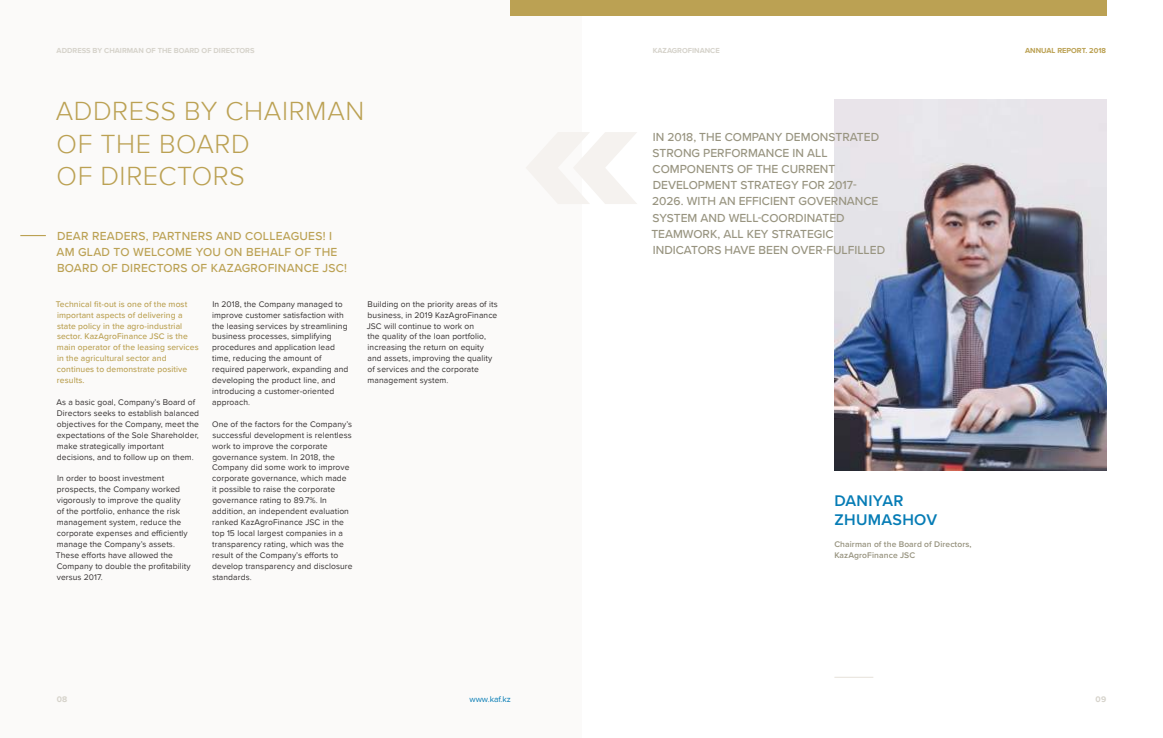
<style>
.page{position:relative;width:1163px;height:738px;background:#fff}
.page>*{position:absolute;margin:0;border:0;box-sizing:border-box;transform-origin:0 0}
.t1{font:300 27px/32.4px "Proxima Nova";letter-spacing:.02em;color:#bba153}
.t2{font:600 16px/19.2px "Proxima Nova";letter-spacing:.02em;color:#067cb5}
.t3{font:500 12px/16px "Proxima Nova";color:#989480}
.t4{font:500 12px/16px "Proxima Nova";letter-spacing:.02em;color:#bba153}
.t5{font:8.5px/10.9px "Proxima Nova";letter-spacing:.01em;color:#393535}
.t6{font:500 8.5px/10.9px "Proxima Nova";letter-spacing:.01em;color:#bba153}
.t7{font:600 8.5px/10.9px "Proxima Nova";letter-spacing:.01em;color:#989480}
.t8{font:8.5px "Proxima Nova";color:#067cb5}
.t9{font:700 8.5px "Proxima Nova";color:#d6d3cb}
.t10{font:700 7.5px "Proxima Nova";color:#d6d3cb}
.t11{font:700 7.5px "Proxima Nova";color:#bba153}
</style>
<div class="page">
<div style="left:0;top:0;width:581px;height:737px;background:#fbfaf9"></div>
<img style="left:834px;top:99px;width:271px;height:371px">
<svg style="left:581px;top:132px;width:56px;height:72px"></svg>
<hr style="left:834px;top:676px;width:39px;height:1px;background:#e9e5de">
<div style="left:510px;top:0;width:596px;height:16px;background:#bba153"></div>
<svg style="left:20px;top:235px;width:26px;height:1px"></svg>
<p class="t10" style="left:57px;top:45px;width:11px">ADDRESS</p>
<p class="t10" style="left:93px;top:45px;width:23px">BY CHAIRMAN</p>
<p class="t10" style="left:146px;top:45px;width:18px">OF THE</p>
<p class="t10" style="left:174px;top:45px;width:12px">BOARD</p>
<p class="t10" style="left:201px;top:45px;width:23px">OF DIRECTORS</p>
<p class="t10" style="left:652px;top:45px;width:69px">KAZAGROFINANCE</p>
<p class="t11" style="left:1024px;top:45px;width:82px">ANNUAL REPORT. 2018</p>
<h1 class="t1" style="left:56px;top:94px;width:310px">ADDRESS BY CHAIRMAN<br>OF THE BOARD<br>OF DIRECTORS</h1>
<h3 class="t4" style="left:56px;top:227px;width:292px">DEAR READERS, PARTNERS AND COLLEAGUES! I<br>AM GLAD TO WELCOME YOU ON BEHALF OF THE<br>BOARD OF DIRECTORS OF KAZAGROFINANCE JSC!</h3>
<p class="t6" style="left:56px;top:298px;width:144px">Technical fit-out is one of the most important aspects of delivering a state policy in the agro-industrial sector. KazAgroFinance JSC is the main operator of the leasing services in the agricultural sector and continues to demonstrate positive results.</p>
<p class="t5" style="left:56px;top:396px;width:144px">As a basic goal, Company’s Board of Directors seeks to establish balanced objectives for the Company, meet the expectations of the Sole Shareholder, make strategically important decisions, and to follow up on them.</p>
<p class="t5" style="left:56px;top:472px;width:136px">In order to boost investment prospects, the Company worked vigorously to improve the quality<br>of the portfolio, enhance the risk management system, reduce the corporate expenses and efficiently manage the Company’s assets.<br>These efforts have allowed the<br>Company to double the profitability versus 2017.</p>
<p class="t5" style="left:212px;top:298px;width:138px">In 2018, the Company managed to improve customer satisfaction with the leasing services by streamlining business processes, simplifying procedures and application lead time, reducing the amount of required paperwork, expanding and developing the product line, and introducing a customer-oriented approach.</p>
<p class="t5" style="left:212px;top:418px;width:142px">One of the factors for the Company’s successful development is relentless work to improve the corporate governance system. In 2018, the<br>Company did some work to improve corporate governance, which made it possible to raise the corporate governance rating to 89.7%. In addition, an independent evaluation ranked KazAgroFinance JSC in the top 15 local largest companies in a transparency rating, which was the result of the Company’s efforts to develop transparency and disclosure standards.</p>
<p class="t5" style="left:366px;top:298px;width:132px">Building on the priority areas of its business, in 2019 KazAgroFinance<br>JSC will continue to work on<br>the quality of the loan portfolio, increasing the return on equity and assets, improving the quality of services and the corporate management system.</p>
<p class="t3" style="left:651px;top:129px;width:235px">IN 2018, THE COMPANY DEMONSTRATED<br>STRONG PERFORMANCE IN ALL<br>COMPONENTS OF THE CURRENT<br>DEVELOPMENT STRATEGY FOR 2017-<br>2026. WITH AN EFFICIENT GOVERNANCE<br>SYSTEM AND WELL-COORDINATED<br>TEAMWORK, ALL KEY STRATEGIC<br>INDICATORS HAVE BEEN OVER-FULFILLED</p>
<h2 class="t2" style="left:834px;top:490px;width:104px">DANIYAR<br>ZHUMASHOV</h2>
<p class="t7" style="left:834px;top:538px;width:139px">Chairman of the Board of Directors,<br>KazAgroFinance JSC</p>
<p class="t9" style="left:57px;top:692px;width:12px">08</p>
<p class="t8" style="left:469px;top:692px;width:43px">www.kaf.kz</p>
<p class="t9" style="left:1095px;top:692px;width:12px">09</p>
</div>
